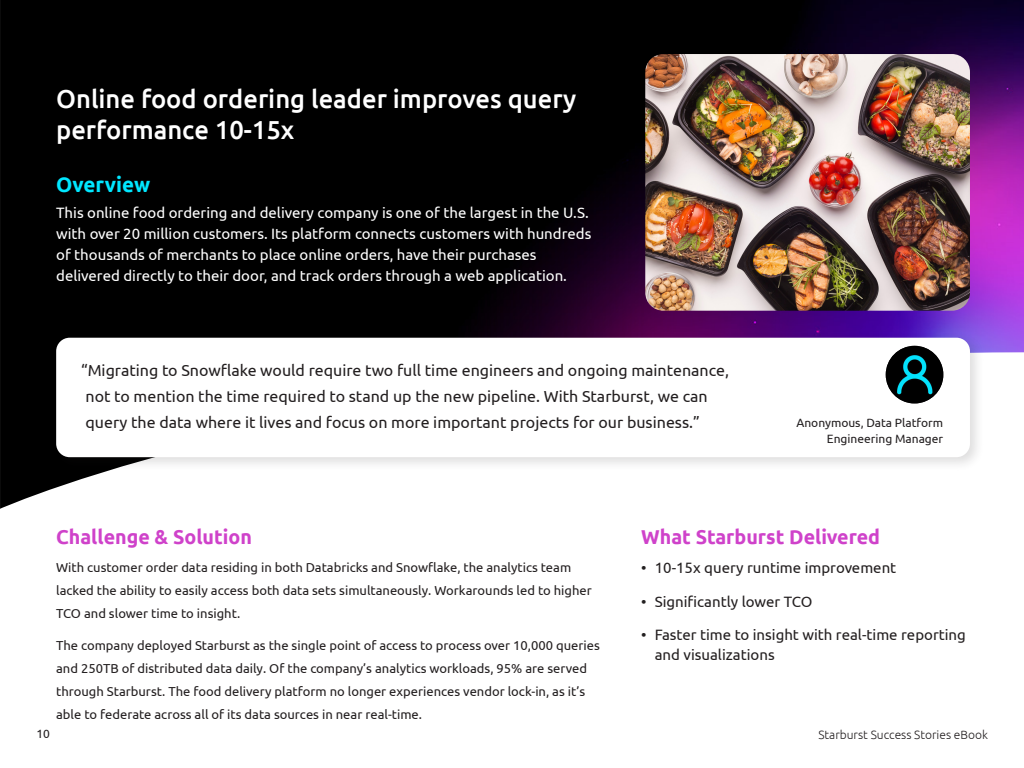
<style>
.page{position:relative;width:1024px;height:768px;background:#fff}
.page>*{position:absolute;margin:0;border:0;box-sizing:border-box;transform-origin:0 0}
.H4_-Sub_Body_Header{font:500 26px/31px "Ubuntu";color:#fff}
.H4_-Sub_Body_Header-2{font:700 21px "Ubuntu";color:#00e7ff}
._15pt_Size_Align_Left{font:700 20px "Ubuntu";color:#cf42ca}
.Quote_black{font:16px/26px "Ubuntu";color:#231f20}
.Quote_white_type{font:15px/21px "Ubuntu";color:#fff}
.t1{font:15px/20px "Ubuntu";color:#231f20}
.t2{font:13px/23px "Ubuntu";color:#231f20}
.Quote_Name{font:12px/16px "Ubuntu";color:#231f20;text-align:right}
.t3{font:300 12px "Ubuntu";color:#231f20}
</style>
<div class="page">
<img style="left:0;top:0;width:1024px;height:509px">
<div style="left:50px;top:332px;width:935px;height:140px;background:#231f20;opacity:.15"></div>
<div style="left:56px;top:338px;width:914px;height:119px;background:#fff;border-radius:14px"></div>
<img style="left:645px;top:54px;width:325px;height:257px">
<img style="left:886px;top:346px;width:57px;height:57px;border-radius:28px">
<p class="H4_-Sub_Body_Header" style="left:56px;top:82px;width:522px">Online food ordering leader improves query performance 10-15x</p>
<p class="H4_-Sub_Body_Header-2" style="left:56px;top:172px;width:96px">Overview</p>
<p class="Quote_white_type" style="left:56px;top:201px;width:537px">This online food ordering and delivery company is one of the largest in the U.S. with over 20 million customers. Its platform connects customers with hundreds of thousands of merchants to place online orders, have their purchases delivered directly to their door, and track orders through a web application.</p>
<p class="Quote_black" style="left:81px;top:356px;width:649px">“Migrating to Snowflake would require two full time engineers and ongoing maintenance, not to mention the time required to stand up the new pipeline. With Starburst, we can query the data where it lives and focus on more important projects for our business.”</p>
<p class="Quote_Name" style="left:796px;top:414px;width:148px">Anonymous, Data Platform<br>Engineering Manager</p>
<p class="_15pt_Size_Align_Left" style="left:56px;top:525px;width:197px">Challenge &amp; Solution</p>
<p class="t2" style="left:56px;top:555px;width:537px">With customer order data residing in both Databricks and Snowflake, the analytics team lacked the ability to easily access both data sets simultaneously. Workarounds led to higher<br>TCO and slower time to insight.</p>
<p class="t2" style="left:56px;top:633px;width:545px">The company deployed Starburst as the single point of access to process over 10,000 queries and 250TB of distributed data daily. Of the company’s analytics workloads, 95% are served through Starburst. The food delivery platform no longer experiences vendor lock-in, as it’s able to federate across all of its data sources in near real-time.</p>
<p class="_15pt_Size_Align_Left" style="left:641px;top:525px;width:240px">What Starburst Delivered</p>
<p class="t1" style="left:641px;top:557px;width:257px">• 10-15x query runtime improvement</p>
<p class="t1" style="left:641px;top:591px;width:173px">• Significantly lower TCO</p>
<p class="t1" style="left:655px;top:624px;width:313px;text-indent:-14px">• Faster time to insight with real-time reporting and visualizations</p>
<p class="Quote_Name" style="left:36px;top:725px;width:15px">10</p>
<p class="t3" style="left:818px;top:727px;width:171px">Starburst Success Stories eBook</p>
</div>
